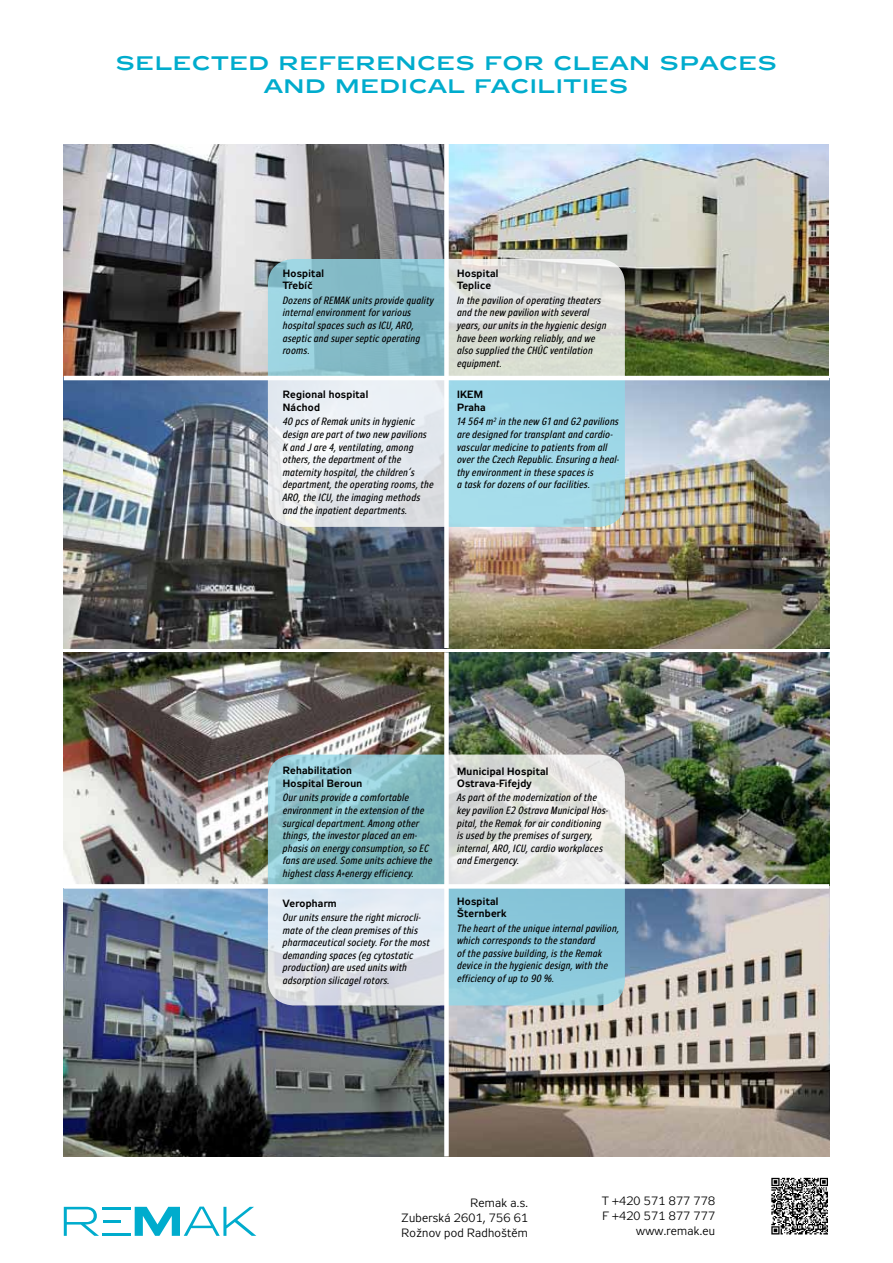
<style>
.page{position:relative;width:893px;height:1263px;background:#fff}
.page>*{position:absolute;margin:0;border:0;box-sizing:border-box;transform-origin:0 0}
.t1{font:700 19.5px/23.4px "Zeppelin 41";letter-spacing:.1em;color:#00accd;text-align:center}
.t2{font:12px/15px "Zeppelin 31";letter-spacing:.025em;color:#000;text-align:justify}
.t3{font:italic condensed 10.5px/12.6px "Zeppelin";letter-spacing:.025em;color:#000}
.t4{font:700 10.5px/12.6px "Zeppelin 31";letter-spacing:.025em;color:#000}
</style>
<div class="page">
<img style="left:64px;top:144px;width:380px;height:232px">
<hr style="left:103px;top:1207px;width:28px;height:2px;background:#00accd">
<hr style="left:103px;top:1233px;width:28px;height:3px;background:#00accd">
<svg style="left:64px;top:1207px;width:57px;height:29px"></svg>
<svg style="left:135px;top:1206px;width:121px;height:30px"></svg>
<svg style="left:771px;top:1177px;width:57px;height:58px"></svg>
<svg style="left:771px;top:1178px;width:57px;height:56px"></svg>
<img style="left:449px;top:144px;width:380px;height:232px">
<img style="left:449px;top:380px;width:380px;height:268px">
<img style="left:64px;top:380px;width:380px;height:268px">
<svg style="left:268px;top:259px;width:357px;height:268px;background:#bcd9e0"></svg>
<hr style="left:64px;top:376px;width:765px;height:4px;background:#fff">
<div style="left:444px;top:144px;width:5px;height:504px;background:#fff"></div>
<img style="left:64px;top:652px;width:380px;height:232px">
<img style="left:449px;top:652px;width:380px;height:232px">
<img style="left:449px;top:889px;width:380px;height:267px">
<img style="left:64px;top:889px;width:380px;height:267px">
<svg style="left:268px;top:754px;width:357px;height:251px;background:#b5d4db"></svg>
<div style="left:64px;top:884px;width:765px;height:5px;background:#fff"></div>
<div style="left:444px;top:652px;width:5px;height:504px;background:#fff"></div>
<h1 class="t1" style="left:116px;top:53px;width:662px">SELECTED REFERENCES FOR CLEAN SPACES<br>AND MEDICAL FACILITIES</h1>
<p class="t4" style="left:283px;top:268px;width:43px">Hospital<br>Třebíč</p>
<p class="t3" style="left:283px;top:294px;width:152px">Dozens of REMAK units provide quality internal environment for various hospital spaces such as ICU, ARO, aseptic and super septic operating rooms.</p>
<p class="t4" style="left:283px;top:389px;width:87px">Regional hospital<br>Náchod</p>
<p class="t3" style="left:283px;top:415px;width:152px">40 pcs of Remak units in hygienic design are part of two new pavilions K and J are 4, ventilating, among others, the department of the maternity hospital, the children‘s department, the operating rooms, the ARO, the ICU, the imaging methods and the inpatient departments.</p>
<p class="t4" style="left:457px;top:268px;width:43px">Hospital<br>Teplice</p>
<p class="t3" style="left:457px;top:294px;width:151px">In the pavilion of operating theaters and the new pavilion with several years, our units in the hygienic design have been working reliably, and we also supplied the CHÚC ventilation equipment.</p>
<p class="t4" style="left:457px;top:389px;width:30px">IKEM<br>Praha</p>
<p class="t3" style="left:457px;top:415px;width:163px">14 564 m<sup>2</sup> in the new G1 and G2 pavilions are designed for transplant and cardio&shy;vascular medicine to patients from all over the Czech Republic. Ensuring a heal&shy;thy environment in these spaces is<br>a task for dozens of our facilities.</p>
<p class="t4" style="left:283px;top:765px;width:81px">Rehabilitation<br>Hospital Beroun</p>
<p class="t3" style="left:283px;top:791px;width:151px">Our units provide a comfortable environment in the extension of the surgical department. Among other things, the investor placed an em&shy;phasis on energy consumption, so EC fans are used. Some units achieve the highest class A+energy efficiency.</p>
<p class="t4" style="left:283px;top:897px;width:55px">Veropharm</p>
<p class="t3" style="left:283px;top:911px;width:149px">Our units ensure the right microcli&shy;mate of the clean premises of this pharmaceutical society. For the most demanding spaces (eg cytostatic production) are used units with adsorption silicagel rotors.</p>
<p class="t4" style="left:457px;top:765px;width:93px">Municipal Hospital<br>Ostrava-Fifejdy</p>
<p class="t3" style="left:457px;top:792px;width:153px">As part of the modernization of the key pavilion E2 Ostrava Municipal Hos&shy;pital, the Remak for air conditioning is used by the premises of surgery, internal, ARO, ICU, cardio workplaces and Emergency.</p>
<p class="t4" style="left:457px;top:895px;width:51px">Hospital<br>Šternberk</p>
<p class="t3" style="left:457px;top:922px;width:164px">The heart of the unique internal pavilion, which corresponds to the standard<br>of the passive building, is the Remak device in the hygienic design, with the efficiency of up to 90 %.</p>
<p class="t2" style="left:401px;top:1196px;width:128px;text-indent:69px">Remak a.s.<br>Zuberská 2601, 756 61<br>Rožnov pod Radhoštěm</p>
<p class="t2" style="left:602px;top:1195px;width:114px;text-align:right">T +420 571 877 778<br>F +420 571 877 777 www.remak.eu</p>
</div>
